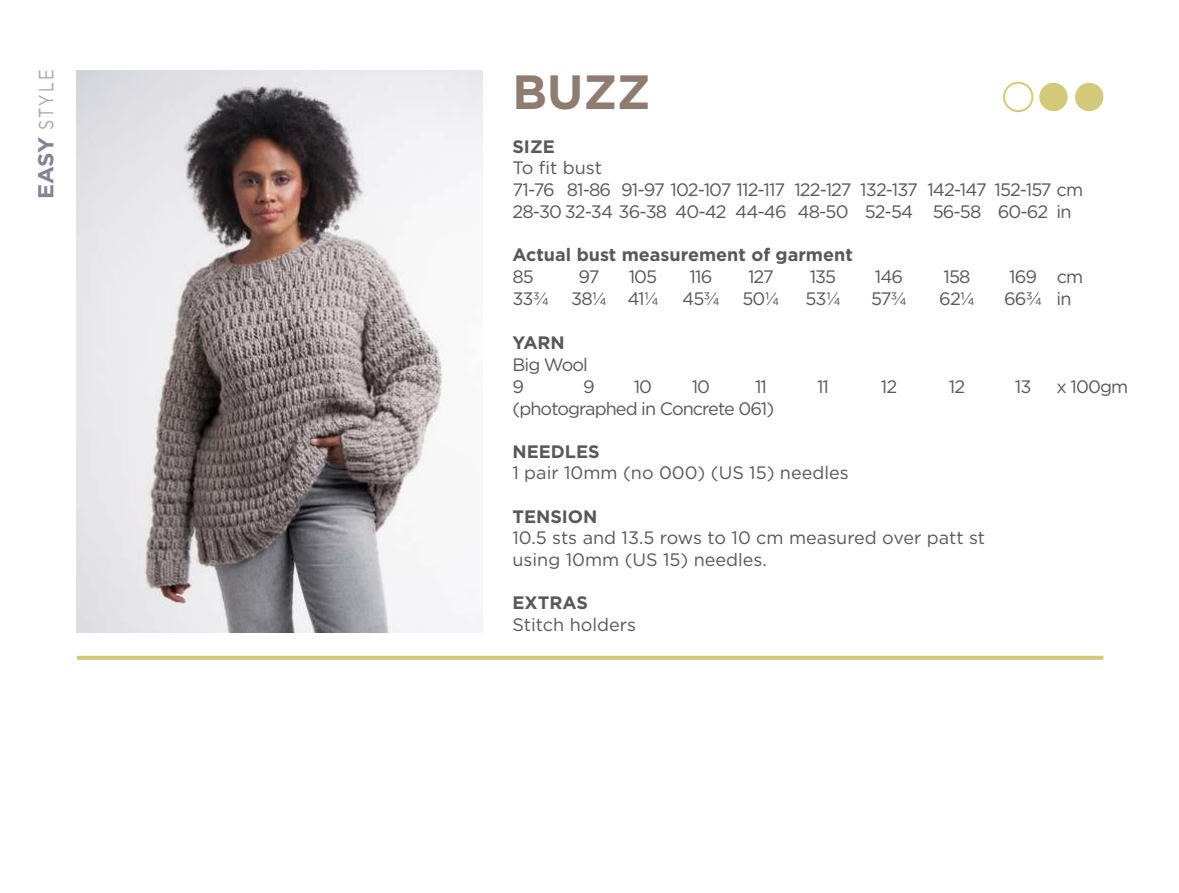
<style>
.page{position:relative;width:1179px;height:893px;background:#fff}
.page>*{position:absolute;margin:0;border:0;box-sizing:border-box;transform-origin:0 0}
.t1{font:700 48px "Gotham";color:#8f7c70}
.t2{font:20.6px "Gotham";letter-spacing:.13em;color:#a5a6b5;scale:.77 1}
.t3{font:18px/22px "Gotham";letter-spacing:-.05em;color:#57585a}
.t4{font:18px/21.6px "Gotham";color:#57585a}
.t5{font:700 18px "Gotham";color:#57585a}
.s1{font-weight:700;font-size:21.6px;color:#838597}
</style>
<div class="page">
<img style="left:77px;top:71px;width:405px;height:561px">
<div style="left:1003px;top:82px;width:30px;height:30px;border:2px solid #d3ca79;border-radius:50%"></div>
<div style="left:1039px;top:83px;width:28px;height:28px;background:#d3ca79;border-radius:50%"></div>
<div style="left:1075px;top:83px;width:28px;height:28px;background:#d3ca79;border-radius:50%"></div>
<svg style="left:77px;top:656px;width:1026px;height:4px;fill:#d3ca79"></svg>
<p class="t2" style="left:37px;top:199px;width:170px;rotate:-90deg"><span class="s1">EASY</span> STYLE</p>
<h1 class="t1" style="left:512px;top:71px;width:140px">BUZZ</h1>
<p class="t5" style="left:512px;top:138px;width:44px">SIZE</p>
<p class="t3" style="left:512px;top:158px;width:572px">To fit bust<br>71-76 81-86 91-97 102-107 112-117 122-127 132-137 142-147 152-157 cm<br>28-30 32-34 36-38 40-42 44-46 48-50 52-54 56-58 60-62 in</p>
<p class="t5" style="left:512px;top:247px;width:342px">Actual bust measurement of garment</p>
<p class="t3" style="left:512px;top:267px;width:23px">85</p>
<p class="t3" style="left:578px;top:267px;width:23px">97</p>
<p class="t3" style="left:628px;top:267px;width:30px">105</p>
<p class="t3" style="left:689px;top:267px;width:24px">116</p>
<p class="t3" style="left:748px;top:267px;width:27px">127</p>
<p class="t3" style="left:809px;top:267px;width:28px">135</p>
<p class="t3" style="left:875px;top:267px;width:30px">146</p>
<p class="t3" style="left:943px;top:267px;width:28px">158</p>
<p class="t3" style="left:1009px;top:267px;width:75px">169 cm</p>
<p class="t3" style="left:512px;top:289px;width:148px">33¾ 38¼ 41¼</p>
<p class="t3" style="left:682px;top:289px;width:39px">45¾</p>
<p class="t3" style="left:742px;top:289px;width:38px">50¼</p>
<p class="t3" style="left:805px;top:289px;width:37px">53¼</p>
<p class="t3" style="left:871px;top:289px;width:37px">57¾</p>
<p class="t3" style="left:939px;top:289px;width:37px">62¼</p>
<p class="t3" style="left:1004px;top:289px;width:69px">66¾ in</p>
<p class="t5" style="left:512px;top:334px;width:54px">YARN</p>
<p class="t3" style="left:512px;top:354px;width:77px">Big Wool<br>9</p>
<p class="t3" style="left:583px;top:376px;width:13px">9</p>
<p class="t3" style="left:634px;top:376px;width:20px">10</p>
<p class="t3" style="left:692px;top:376px;width:20px">10</p>
<p class="t3" style="left:755px;top:376px;width:13px">11</p>
<p class="t3" style="left:817px;top:376px;width:13px">11</p>
<p class="t3" style="left:881px;top:376px;width:18px">12</p>
<p class="t3" style="left:949px;top:376px;width:18px">12</p>
<p class="t3" style="left:1014px;top:376px;width:18px">13</p>
<p class="t3" style="left:1056px;top:376px;width:73px">x 100gm</p>
<p class="t3" style="left:512px;top:398px;width:263px">(photographed in Concrete 061)</p>
<p class="t5" style="left:512px;top:443px;width:89px">NEEDLES</p>
<p class="t4" style="left:512px;top:463px;width:338px">1 pair 10mm (no 000) (US 15) needles</p>
<p class="t5" style="left:512px;top:508px;width:87px">TENSION</p>
<p class="t4" style="left:512px;top:528px;width:474px">10.5 sts and 13.5 rows to 10 cm measured over patt st using 10mm (US 15) needles.</p>
<p class="t5" style="left:512px;top:595px;width:77px">EXTRAS</p>
<p class="t4" style="left:512px;top:614px;width:125px">Stitch holders</p>
</div>
